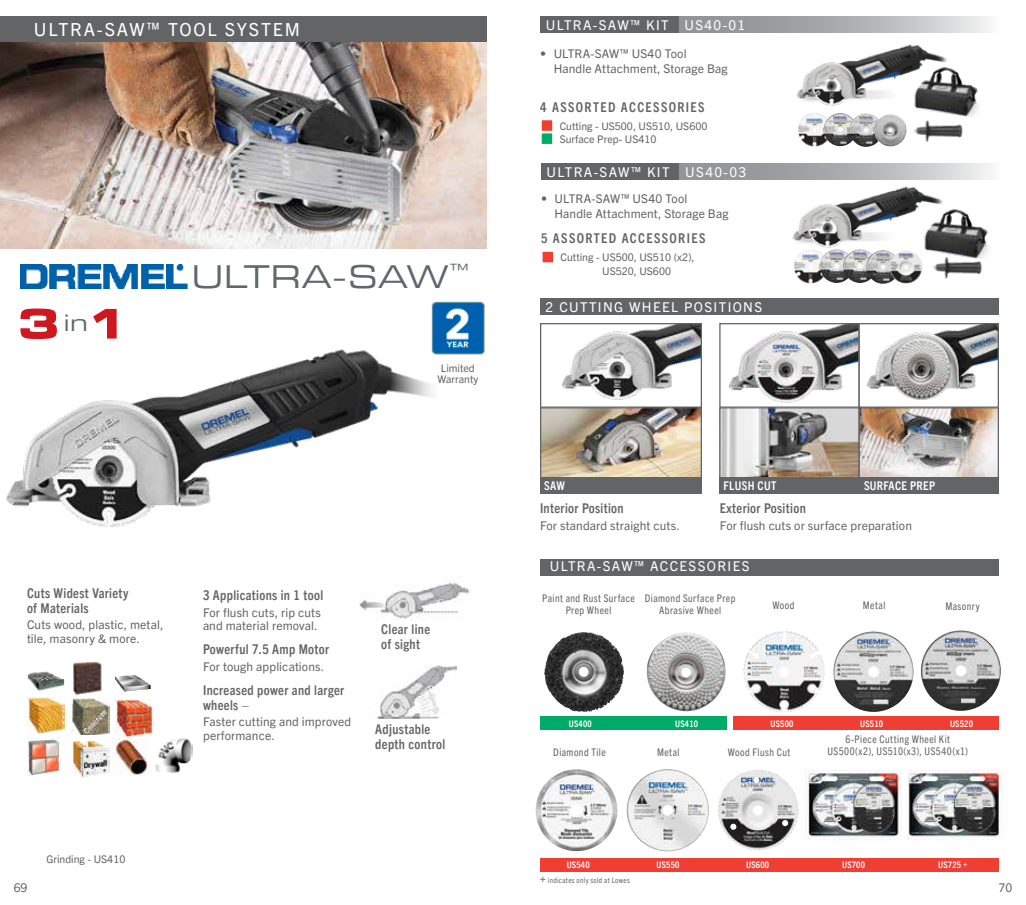
<style>
.page{position:relative;width:1026px;height:905px;background:#fff}
.page>*{position:absolute;margin:0;border:0;box-sizing:border-box;transform-origin:0 0}
.t1{font:700 expanded 55.95px "Eurostile Next Pro";color:#ce171e}
.t2{font:expanded 33.15px "Eurostile Next Pro";letter-spacing:.02em;color:#5e686d}
.t3{font:expanded 24px "Eurostile Next Pro";color:#5e686d}
.t4{font:18px "Trade Gothic Next LT Pro";letter-spacing:.1em;color:#fff}
.t5{font:700 condensed 13.5px/15px "Trade Gothic Next LT Pro";letter-spacing:.025em;color:#636466}
.t6{font:13.5px "Trade Gothic Next LT Pro";letter-spacing:.1em;color:#fff}
.t7{font:700 condensed 13.5px "Trade Gothic Next LT Pro";letter-spacing:.1em;color:#636466}
.t8{font:12px/13.5px "Trade Gothic Next LT Pro";letter-spacing:.01em;color:#636466}
.t9{font:700 condensed 12px "Trade Gothic Next LT Pro";letter-spacing:.025em;color:#fff}
.t10{font:condensed 10.5px/12px "Trade Gothic Next LT Pro";letter-spacing:.045em;color:#636466;text-align:center}
.t11{font:10.5px/13.5px "Trade Gothic Next LT Pro";color:#636466}
.t12{font:700 condensed 9px "Trade Gothic Next LT Pro";letter-spacing:.025em;color:#fff}
.t13{font:condensed 7.5px "Trade Gothic Next LT Pro";letter-spacing:.045em;color:#636466}
</style>
<div class="page">
<img style="left:6px;top:349px;width:425px;height:178px">
<img style="left:0;top:42px;width:486px;height:206px">
<img style="left:20px;top:264px;width:168px;height:25px">
<img style="left:562px;top:325px;width:138px;height:75px">
<div style="left:540px;top:323px;width:162px;height:85px;border:1px solid #636466"></div>
<img style="left:729px;top:325px;width:129px;height:78px">
<div style="left:719px;top:323px;width:141px;height:85px;border:1px solid #636466"></div>
<img style="left:867px;top:325px;width:130px;height:75px">
<div style="left:859px;top:323px;width:140px;height:85px;border:1px solid #636466"></div>
<img style="left:542px;top:409px;width:158px;height:68px">
<div style="left:540px;top:407px;width:162px;height:85px;border:1px solid #636466"></div>
<img style="left:721px;top:409px;width:137px;height:68px">
<div style="left:719px;top:407px;width:141px;height:85px;border:1px solid #636466"></div>
<img style="left:907px;top:771px;width:94px;height:69px">
<img style="left:861px;top:409px;width:136px;height:68px">
<div style="left:859px;top:407px;width:140px;height:85px;border:1px solid #636466"></div>
<img style="left:431px;top:301px;width:54px;height:54px">
<img style="left:359px;top:582px;width:111px;height:38px">
<img style="left:377px;top:666px;width:79px;height:52px">
<div style="left:540px;top:119px;width:14px;height:13px;background:#ef3e33;border:2px solid #fff"></div>
<div style="left:540px;top:132px;width:14px;height:13px;background:#00ab67;border:2px solid #fff"></div>
<div style="left:0;top:16px;width:486px;height:26px;background:#636466"></div>
<div style="left:540px;top:298px;width:459px;height:17px;background:#636466"></div>
<div style="left:540px;top:477px;width:162px;height:17px;background:#636466"></div>
<div style="left:719px;top:477px;width:280px;height:17px;background:#636466"></div>
<img style="left:115px;top:699px;width:38px;height:37px">
<img style="left:27px;top:697px;width:38px;height:36px">
<img style="left:71px;top:698px;width:38px;height:36px">
<img style="left:115px;top:675px;width:36px;height:17px">
<img style="left:73px;top:661px;width:29px;height:34px">
<img style="left:27px;top:671px;width:38px;height:20px">
<img style="left:27px;top:738px;width:33px;height:38px">
<img style="left:155px;top:738px;width:37px;height:35px">
<img style="left:72px;top:741px;width:37px;height:36px">
<img style="left:113px;top:739px;width:35px;height:37px">
<div style="left:540px;top:558px;width:459px;height:17px;background:#636466"></div>
<img style="left:544px;top:632px;width:38px;height:64px">
<img style="left:647px;top:632px;width:79px;height:79px">
<img style="left:754px;top:631px;width:33px;height:14px">
<img style="left:834px;top:631px;width:80px;height:81px">
<img style="left:921px;top:630px;width:80px;height:80px">
<img style="left:536px;top:769px;width:81px;height:82px">
<div style="left:540px;top:716px;width:186px;height:14px;background:#00ab67"></div>
<div style="left:540px;top:858px;width:459px;height:13px;background:#ef3e33"></div>
<div style="left:733px;top:716px;width:266px;height:14px;background:#ef3e33"></div>
<img style="left:796px;top:44px;width:151px;height:62px">
<img style="left:907px;top:64px;width:72px;height:52px">
<img style="left:912px;top:108px;width:55px;height:35px">
<img style="left:802px;top:113px;width:14px;height:6px">
<img style="left:824px;top:113px;width:26px;height:33px">
<img style="left:850px;top:114px;width:24px;height:33px">
<img style="left:874px;top:114px;width:33px;height:32px">
<img style="left:795px;top:770px;width:104px;height:70px">
<img style="left:722px;top:770px;width:35px;height:22px">
<img style="left:792px;top:186px;width:151px;height:66px">
<img style="left:917px;top:206px;width:72px;height:52px">
<img style="left:627px;top:769px;width:82px;height:82px">
<div style="left:541px;top:250px;width:14px;height:14px;background:#ef3e33;border:2px solid #fff"></div>
<svg style="left:678px;top:16px;width:312px;height:17px;background:#b0b2b4"></svg>
<svg style="left:678px;top:163px;width:312px;height:17px;background:#b0b2b4"></svg>
<div style="left:540px;top:16px;width:138px;height:17px;background:#636466"></div>
<div style="left:541px;top:163px;width:137px;height:17px;background:#636466"></div>
<img style="left:797px;top:249px;width:15px;height:7px">
<img style="left:820px;top:249px;width:23px;height:34px">
<img style="left:843px;top:249px;width:34px;height:34px">
<img style="left:866px;top:250px;width:34px;height:34px">
<img style="left:891px;top:250px;width:15px;height:10px">
<img style="left:932px;top:245px;width:54px;height:34px">
<h3 class="t4" style="left:34px;top:17px;width:268px">ULTRA-SAW™ TOOL SYSTEM</h3>
<h1 class="t1" style="left:17px;top:288px;width:108px">3 1</h1>
<h3 class="t3" style="left:64px;top:309px;width:26px">in</h3>
<h2 class="t2" style="left:192px;top:259px;width:278px">ULTRA-SAW<sup>™</sup></h2>
<p class="t11" style="left:438px;top:362px;width:42px;line-height:10.5px;text-align:center">Limited<br>Warranty</p>
<p class="t5" style="left:27px;top:584px;width:103px">Cuts Widest Variety of Materials</p>
<p class="t8" style="left:27px;top:617px;width:138px">Cuts wood, plastic, metal, tile, masonry &amp; more.</p>
<p class="t5" style="left:381px;top:620px;width:50px">Clear line of sight</p>
<p class="t5" style="left:203px;top:587px;width:122px">3 Applications in 1 tool</p>
<p class="t8" style="left:203px;top:604px;width:119px">For flush cuts, rip cuts and material removal.</p>
<p class="t5" style="left:203px;top:641px;width:128px">Powerful 7.5 Amp Motor</p>
<p class="t8" style="left:203px;top:658px;width:123px">For tough applications.</p>
<p class="t5" style="left:203px;top:681px;width:143px">Increased power and larger wheels –</p>
<p class="t8" style="left:203px;top:714px;width:150px">Faster cutting and improved performance.</p>
<p class="t5" style="left:375px;top:720px;width:72px">Adjustable depth control</p>
<p class="t11" style="left:46px;top:851px;width:80px">Grinding - US410</p>
<p class="t6" style="left:546px;top:16px;width:201px">ULTRA-SAW™ KIT US40-01</p>
<p class="t8" style="left:554px;top:45px;width:175px;line-height:15px;text-indent:-14px">• ULTRA-SAW™ US40 Tool<br>Handle Attachment, Storage Bag</p>
<p class="t7" style="left:540px;top:98px;width:166px">4 ASSORTED ACCESSORIES</p>
<p class="t11" style="left:560px;top:118px;width:149px">Cutting - US500, US510, US600<br>Surface Prep- US410</p>
<p class="t6" style="left:547px;top:162px;width:201px">ULTRA-SAW™ KIT US40-03</p>
<p class="t8" style="left:555px;top:190px;width:175px;line-height:15px;text-indent:-14px">• ULTRA-SAW™ US40 Tool<br>Handle Attachment, Storage Bag</p>
<p class="t7" style="left:541px;top:229px;width:166px">5 ASSORTED ACCESSORIES</p>
<p class="t11" style="left:602px;top:250px;width:94px;text-indent:-42px">Cutting - US500, US510 (x2),<br>US520, US600</p>
<p class="t6" style="left:545px;top:297px;width:218px">2 CUTTING WHEEL POSITIONS</p>
<p class="t9" style="left:544px;top:477px;width:22px">SAW</p>
<p class="t9" style="left:724px;top:477px;width:54px">FLUSH CUT</p>
<p class="t9" style="left:864px;top:477px;width:73px">SURFACE PREP</p>
<p class="t5" style="left:540px;top:500px;width:85px">Interior Position</p>
<p class="t8" style="left:540px;top:518px;width:141px">For standard straight cuts.</p>
<p class="t5" style="left:720px;top:500px;width:88px">Exterior Position</p>
<p class="t8" style="left:720px;top:518px;width:194px">For flush cuts or surface preparation</p>
<p class="t6" style="left:550px;top:557px;width:201px">ULTRA-SAW™ ACCESSORIES</p>
<p class="t10" style="left:542px;top:592px;width:94px">Paint and Rust Surface<br>Prep Wheel</p>
<p class="t10" style="left:945px;top:599px;width:36px">Masonry</p>
<p class="t10" style="left:645px;top:592px;width:92px">Diamond Surface Prep<br>Abrasive Wheel</p>
<p class="t10" style="left:773px;top:599px;width:24px">Wood</p>
<p class="t10" style="left:863px;top:599px;width:24px">Metal</p>
<p class="t12" style="left:569px;top:717px;width:25px">US400</p>
<p class="t12" style="left:675px;top:717px;width:25px">US410</p>
<p class="t12" style="left:770px;top:717px;width:25px">US500</p>
<p class="t12" style="left:860px;top:717px;width:25px">US510</p>
<p class="t12" style="left:950px;top:717px;width:25px">US520</p>
<p class="t10" style="left:553px;top:745px;width:54px">Diamond Tile</p>
<p class="t10" style="left:657px;top:745px;width:24px">Metal</p>
<p class="t10" style="left:728px;top:745px;width:64px">Wood Flush Cut</p>
<p class="t10" style="left:827px;top:733px;width:142px">6-Piece Cutting Wheel Kit<br>US500(x2), US510(x3), US540(x1)</p>
<p class="t12" style="left:567px;top:858px;width:25px">US540</p>
<p class="t12" style="left:657px;top:858px;width:25px">US550</p>
<p class="t12" style="left:746px;top:858px;width:25px">US600</p>
<p class="t12" style="left:842px;top:858px;width:25px">US700</p>
<p class="t12" style="left:938px;top:858px;width:31px">US725 +</p>
<p class="t13" style="left:540px;top:875px;width:92px"><sup>+</sup> indicates only sold at Lowes</p>
<p class="t8" style="left:14px;top:880px;width:15px">69</p>
<p class="t8" style="left:998px;top:880px;width:15px">70</p>
</div>
